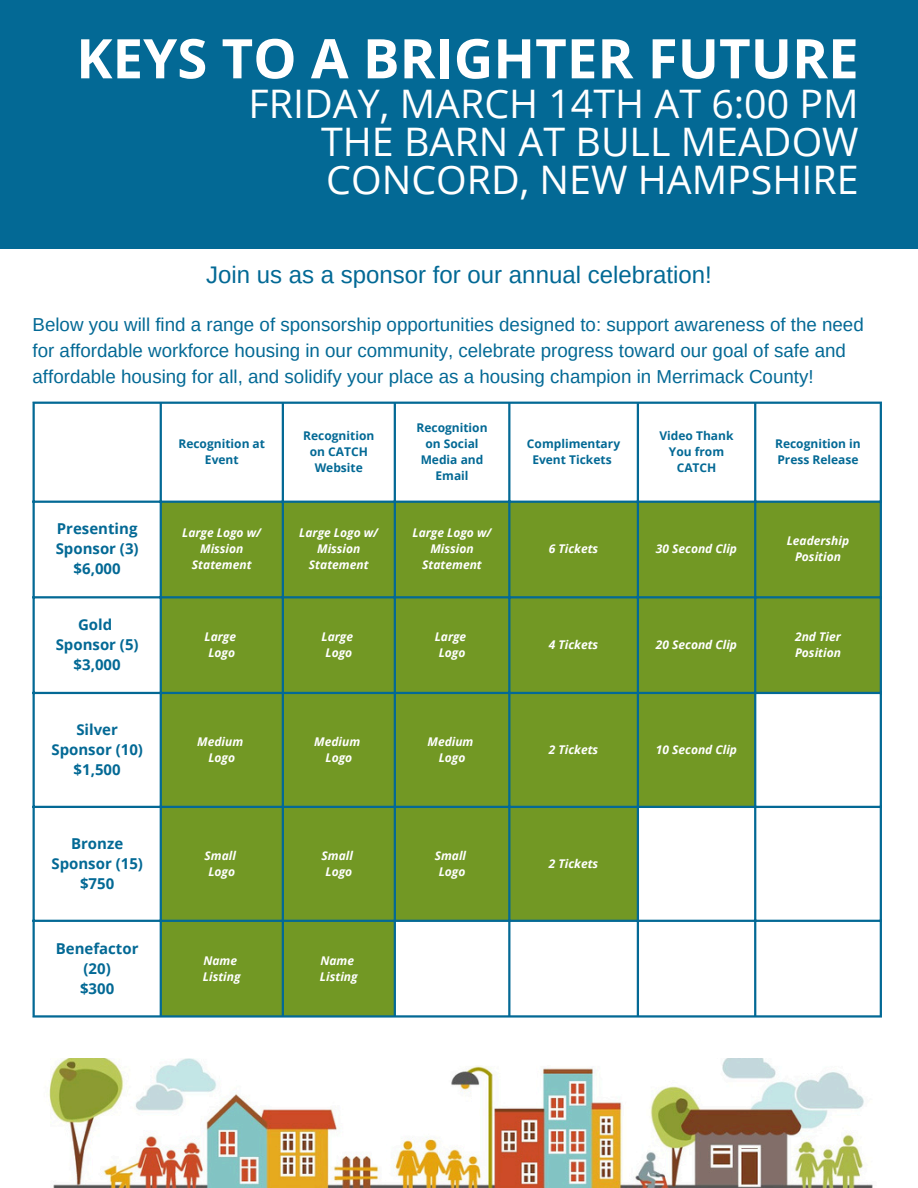
<style>
.page{position:relative;width:918px;height:1188px;background:#fff}
.page>*{position:absolute;margin:0;border:0;box-sizing:border-box;transform-origin:0 0}
.t1{font:700 54.6px "Open Sans";color:#fff}
.t2{font:39.3px/38.2px "Open Sans";color:#fff;text-align:justify}
.t3{font:24px "Arimo";color:#036995}
.t4{font:18.75px/25.8px "Arimo";color:#036995}
.t5{font:700 15px/20px "Open Sans";color:#036995;text-align:center}
.t6{font:italic 700 12px/16px "Open Sans";color:#fff;text-align:center}
.t7{font:700 12px/16px "Open Sans";color:#036995;text-align:center}
.t8{font:italic 700 12px "Open Sans";color:#fefefe}
</style>
<div class="page">
<div style="left:0;top:0;width:918px;height:249px;background:#036995"></div>
<svg style="left:162px;top:503px;width:718px;height:512px;fill:#729824"></svg>
<hr style="left:33px;top:404px;width:2px;height:611px;background:#036995">
<hr style="left:160px;top:404px;width:2px;height:611px;background:#036995">
<hr style="left:282px;top:404px;width:2px;height:611px;background:#036995">
<hr style="left:394px;top:404px;width:2px;height:611px;background:#036995">
<hr style="left:508px;top:404px;width:2px;height:611px;background:#036995">
<hr style="left:637px;top:404px;width:2px;height:611px;background:#036995">
<hr style="left:754px;top:404px;width:2px;height:611px;background:#036995">
<hr style="left:880px;top:404px;width:2px;height:611px;background:#036995">
<hr style="left:33px;top:402px;width:849px;height:2px;background:#036995">
<hr style="left:33px;top:501px;width:849px;height:2px;background:#036995">
<hr style="left:33px;top:596px;width:849px;height:2px;background:#036995">
<hr style="left:33px;top:692px;width:849px;height:2px;background:#036995">
<hr style="left:33px;top:806px;width:849px;height:2px;background:#036995">
<hr style="left:33px;top:920px;width:849px;height:2px;background:#036995">
<hr style="left:33px;top:1015px;width:849px;height:3px;background:#036995">
<img style="left:49px;top:1059px;width:824px;height:129px">
<p class="t1" style="left:76px;top:20px;width:784px">KEYS TO A BRIGHTER FUTURE</p>
<p class="t2" style="left:321px;top:83px;width:539px;text-indent:-73px">FRIDAY, MARCH 14TH AT 6:00 PM THE BARN AT BULL MEADOW CONCORD, NEW HAMPSHIRE</p>
<p class="t3" style="left:206px;top:261px;width:507px">Join us as a sponsor for our annual celebration!</p>
<p class="t4" style="left:33px;top:312px;width:833px">Below you will find a range of sponsorship opportunities designed to: support awareness of the need for affordable workforce housing in our community, celebrate progress toward our goal of safe and affordable housing for all, and solidify your place as a housing champion in Merrimack County!</p>
<p class="t5" style="left:56px;top:519px;width:84px;text-align:left">Presenting<br>Sponsor (3)</p>
<p class="t5" style="left:74px;top:559px;width:49px">$6,000</p>
<p class="t5" style="left:78px;top:614px;width:36px">Gold</p>
<p class="t5" style="left:56px;top:634px;width:84px">Sponsor (5)</p>
<p class="t5" style="left:74px;top:654px;width:49px">$3,000</p>
<p class="t5" style="left:51px;top:719px;width:93px">Silver<br>Sponsor (10)</p>
<p class="t5" style="left:74px;top:759px;width:49px">$1,500</p>
<p class="t5" style="left:51px;top:833px;width:93px">Bronze<br>Sponsor (15)</p>
<p class="t5" style="left:80px;top:873px;width:36px">$750</p>
<p class="t5" style="left:56px;top:938px;width:84px">Benefactor</p>
<p class="t5" style="left:84px;top:958px;width:29px">(20)</p>
<p class="t5" style="left:80px;top:978px;width:36px">$300</p>
<h1 class="t7" style="left:178px;top:436px;width:88px">Recognition at<br>Event</h1>
<h2 class="t7" style="left:303px;top:428px;width:73px">Recognition on CATCH<br>Website</h2>
<p class="t7" style="left:417px;top:420px;width:73px">Recognition on Social<br>Media and<br>Email</p>
<p class="t7" style="left:527px;top:436px;width:95px">Complimentary<br>Event Tickets</p>
<p class="t7" style="left:660px;top:428px;width:76px">Video Thank<br>You from<br>CATCH</p>
<p class="t7" style="left:775px;top:436px;width:87px;text-align:left">Recognition in<br>Press Release</p>
<p class="t6" style="left:182px;top:525px;width:80px">Large Logo w/</p>
<p class="t6" style="left:192px;top:541px;width:61px">Mission<br>Statement</p>
<p class="t6" style="left:299px;top:525px;width:80px">Large Logo w/</p>
<p class="t6" style="left:309px;top:541px;width:61px">Mission<br>Statement</p>
<p class="t6" style="left:413px;top:525px;width:80px">Large Logo w/</p>
<p class="t6" style="left:422px;top:541px;width:61px">Mission<br>Statement</p>
<p class="t6" style="left:549px;top:541px;width:51px">6 Tickets</p>
<p class="t6" style="left:656px;top:541px;width:83px">30 Second Clip</p>
<p class="t6" style="left:787px;top:533px;width:64px">Leadership<br>Position</p>
<p class="t6" style="left:204px;top:628px;width:33px">Large</p>
<p class="t6" style="left:208px;top:644px;width:28px">Logo</p>
<p class="t6" style="left:321px;top:628px;width:33px">Large</p>
<p class="t6" style="left:325px;top:644px;width:28px">Logo</p>
<p class="t6" style="left:435px;top:628px;width:33px">Large</p>
<p class="t6" style="left:439px;top:644px;width:28px">Logo</p>
<p class="t6" style="left:549px;top:636px;width:51px">4 Tickets</p>
<p class="t6" style="left:656px;top:636px;width:83px">20 Second Clip</p>
<p class="t6" style="left:795px;top:628px;width:47px;text-align:left">2nd Tier<br>Position</p>
<p class="t6" style="left:197px;top:733px;width:48px">Medium</p>
<p class="t6" style="left:208px;top:749px;width:28px">Logo</p>
<p class="t6" style="left:314px;top:733px;width:48px">Medium</p>
<p class="t6" style="left:325px;top:749px;width:28px">Logo</p>
<p class="t6" style="left:427px;top:733px;width:48px">Medium</p>
<p class="t6" style="left:439px;top:749px;width:28px">Logo</p>
<p class="t6" style="left:549px;top:741px;width:51px">2 Tickets</p>
<p class="t6" style="left:656px;top:741px;width:83px">10 Second Clip</p>
<p class="t8" style="left:205px;top:847px;width:33px">Small</p>
<p class="t8" style="left:208px;top:863px;width:28px">Logo</p>
<p class="t8" style="left:322px;top:847px;width:33px">Small</p>
<p class="t8" style="left:325px;top:863px;width:28px">Logo</p>
<p class="t8" style="left:435px;top:847px;width:33px">Small</p>
<p class="t8" style="left:439px;top:863px;width:28px">Logo</p>
<p class="t6" style="left:549px;top:855px;width:51px">2 Tickets</p>
<p class="t6" style="left:203px;top:952px;width:35px">Name</p>
<p class="t6" style="left:203px;top:968px;width:39px">Listing</p>
<p class="t6" style="left:320px;top:952px;width:35px">Name</p>
<p class="t6" style="left:320px;top:968px;width:39px">Listing</p>
</div>
